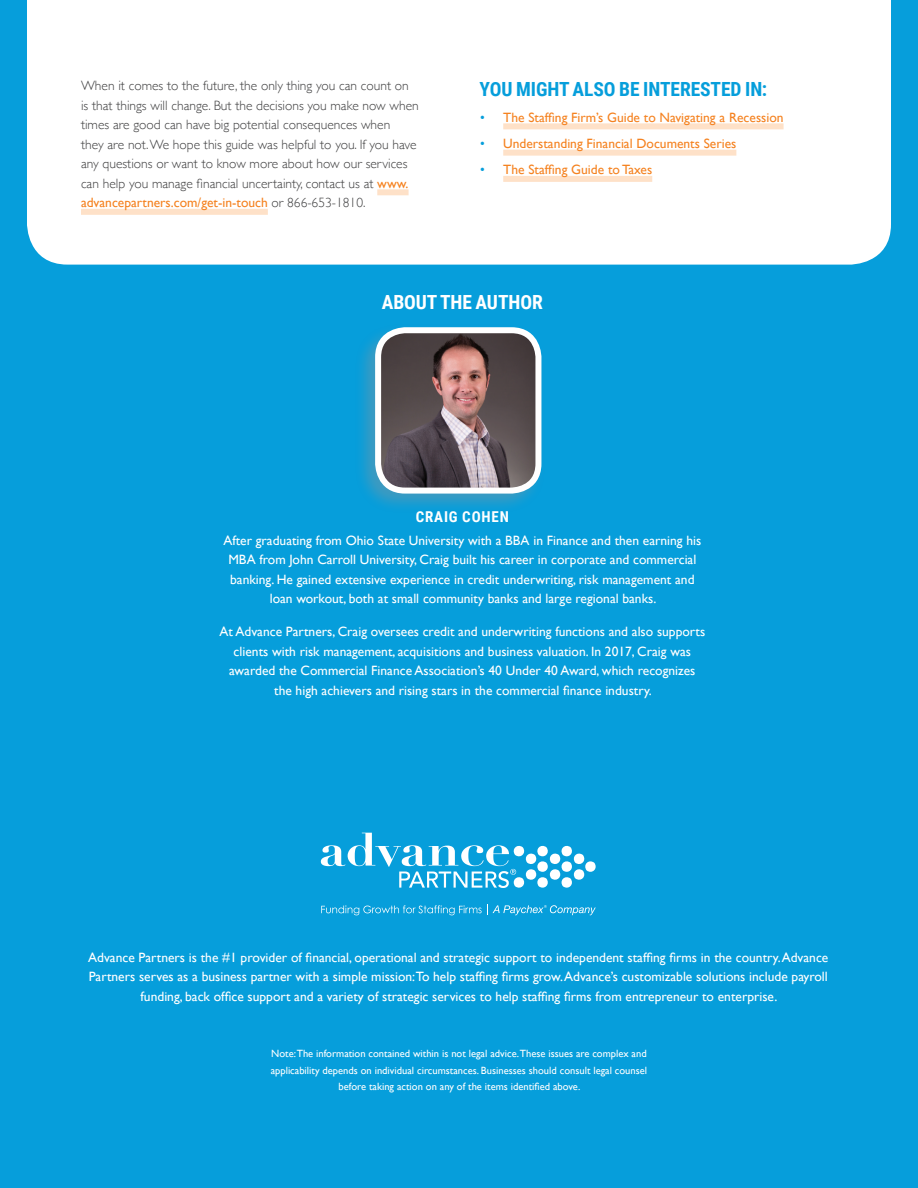
<style>
.page{position:relative;width:918px;height:1188px;background:#069edb}
.page>*{position:absolute;margin:0;border:0;box-sizing:border-box;transform-origin:0 0}
.Subhead_Small{font:700 19.5px "Roboto Condensed";letter-spacing:-.005em;color:#069edb}
.Subhead_Small__WHITE{font:700 19.5px "Roboto Condensed";letter-spacing:-.005em;color:#fff}
.Subhead_Smallest_-_T{font:700 15px "Roboto Condensed";letter-spacing:.055em;color:#fff}
.Body_Copy_-_White{font:13.5px/19.5px "Gill Sans";color:#fff;text-align:center}
.Body_Copy{font:300 13.5px/19.5px "Gill Sans";color:#3e3e3f}
.t1{font:13.5px "Gill Sans";color:#f58220}
.Fine_Print_White{font:10.5px/16.5px "Gill Sans";color:#fff;text-align:center}
.s1{font-weight:400;color:#f58220}
.s2{font-weight:300;color:#069edb}
</style>
<div class="page">
<div style="left:27px;top:0;width:864px;height:265px;background:#fff"></div>
<svg style="left:321px;top:904px;width:275px;height:11px"></svg>
<svg style="left:321px;top:833px;width:275px;height:55px"></svg>
<div style="left:377px;top:189px;width:32px;height:6px;background:#fee1c8"></div>
<div style="left:81px;top:209px;width:187px;height:6px;background:#fee1c8"></div>
<div style="left:503px;top:123px;width:281px;height:6px;background:#fee1c8"></div>
<div style="left:503px;top:150px;width:233px;height:6px;background:#fee1c8"></div>
<div style="left:503px;top:176px;width:149px;height:6px;background:#fee1c8"></div>
<div style="left:355px;top:324px;width:190px;height:190px;background:#939598;opacity:.4"></div>
<img style="left:378px;top:330px;width:160px;height:161px">
<div style="left:375px;top:327px;width:166px;height:167px;border:6px solid #fff;border-radius:27px"></div>
<p class="Body_Copy" style="left:81px;top:76px;width:339px">When it comes to the future, the only thing you can count on is that things will change. But the decisions you make now when times are good can have big potential consequences when<br>they are not. We hope this guide was helpful to you. If you have any questions or want to know more about how our services can help you manage financial uncertainty, contact us at <span class="s1">www. advancepartners.com/get-in-touch</span> or 866-653-1810.</p>
<p class="Subhead_Small" style="left:480px;top:75px;width:289px">YOU MIGHT ALSO BE INTERESTED IN:</p>
<p class="t1" style="left:479px;top:109px;width:306px"><span class="s2">•</span> The Staffing Firm’s Guide to Navigating a Recession</p>
<p class="t1" style="left:479px;top:136px;width:259px"><span class="s2">•</span> Understanding Financial Documents Series</p>
<p class="t1" style="left:479px;top:162px;width:174px"><span class="s2">•</span> The Staffing Guide to Taxes</p>
<p class="Subhead_Small__WHITE" style="left:382px;top:289px;width:163px">ABOUT THE AUTHOR</p>
<p class="Subhead_Smallest_-_T" style="left:416px;top:506px;width:95px">CRAIG COHEN</p>
<p class="Body_Copy_-_White" style="left:223px;top:530px;width:479px">After graduating from Ohio State University with a BBA in Finance and then earning his MBA from John Carroll University, Craig built his career in corporate and commercial banking. He gained extensive experience in credit underwriting, risk management and loan workout, both at small community banks and large regional banks.</p>
<p class="Body_Copy_-_White" style="left:220px;top:622px;width:487px">At Advance Partners, Craig oversees credit and underwriting functions and also supports clients with risk management, acquisitions and business valuation. In 2017, Craig was awarded the Commercial Finance Association’s 40 Under 40 Award, which recognizes the high achievers and rising stars in the commercial finance industry.</p>
<p class="Body_Copy_-_White" style="left:88px;top:947px;width:742px">Advance Partners is the #1 provider of financial, operational and strategic support to independent staffing firms in the country. Advance<br>Partners serves as a business partner with a simple mission:To help staffing firms grow. Advance’s customizable solutions include payroll funding, back office support and a variety of strategic services to help staffing firms from entrepreneur to enterprise.</p>
<p class="Fine_Print_White" style="left:271px;top:1046px;width:378px">Note:The information contained within is not legal advice.These issues are complex and applicability depends on individual circumstances. Businesses should consult legal counsel before taking action on any of the items identified above.</p>
</div>
